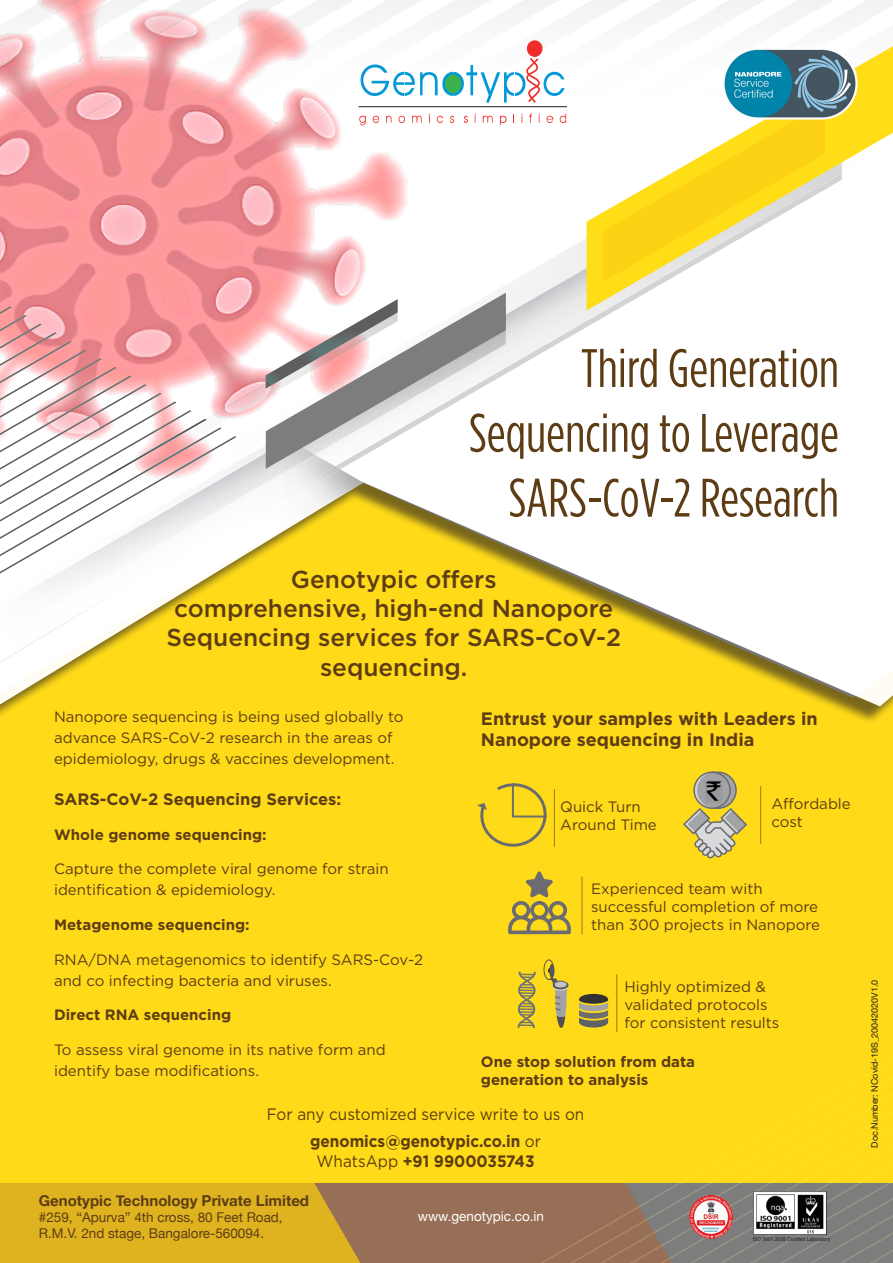
<style>
.page{position:relative;width:893px;height:1263px;background:#fff}
.page>*{position:absolute;margin:0;border:0;box-sizing:border-box;transform-origin:0 0}
.t1{font:condensed 54px/64.8px "Gotham HTF";color:#5d3c14;text-align:right}
.t2{font:500 24.45px/29.4px "Gotham HTF";color:#5d3c14;text-align:center}
.t3{font:700 18px/21.6px "Gotham HTF";color:#5d3c14}
.t4{font:700 16.5px/19.8px "Gotham HTF";color:#5d3c0c;text-align:center;scale:.93 1}
.t5{font:16.5px "Gotham HTF";color:#5d3c0c;scale:.93 1}
.t6{font:700 16.5px "Gotham HTF";color:#5d3c14}
.t7{font:15px/18px "Gotham HTF";color:#5d3c14}
.t8{font:700 15px/18px "Gotham HTF";color:#5d3c14}
.contact_us{font:700 15px "Helvetica Neue";color:#5d3c14}
.contact_us-2{font:13.5px/16.2px "Helvetica Neue";color:#5d3c14}
.contact_us-3{font:13.5px "Helvetica Neue";color:#fff}
.t9{font:9px "Helvetica Neue";color:#231f20}
.t10{font:5.4px "Arial";color:#231f20;scale:.89 1}
.s1{font-weight:400}
</style>
<div class="page">
<div style="left:0;top:729px;width:893px;height:382px;background:#ffda18"></div>
<div style="left:521px;top:1059px;width:372px;height:52px;background:#ffda18"></div>
<div style="left:551px;top:1076px;width:342px;height:35px;background:#ffda18"></div>
<div style="left:581px;top:1094px;width:312px;height:17px;background:#ffda18"></div>
<svg style="left:0;top:1111px;width:893px;height:152px;background:#d6b331"></svg>
<div style="left:0;top:432px;width:893px;height:297px;background:#ffda18"></div>
<svg style="left:0;top:432px;width:893px;height:279px"></svg>
<img style="left:8px;top:636px;width:150px;height:13px">
<img style="left:158px;top:568px;width:106px;height:6px">
<img style="left:236px;top:125px;width:598px;height:443px">
<svg style="left:586px;top:46px;width:307px;height:265px"></svg>
<svg style="left:603px;top:103px;width:222px;height:179px"></svg>
<img style="left:0;top:632px;width:158px;height:4px">
<img style="left:0;top:573px;width:158px;height:59px">
<img style="left:236px;top:472px;width:270px;height:73px">
<svg style="left:0;top:489px;width:236px;height:84px;background:#f3f3f2"></svg>
<svg style="left:425px;top:293px;width:81px;height:179px"></svg>
<svg style="left:437px;top:116px;width:6px;height:7px"></svg>
<svg style="left:450px;top:116px;width:4px;height:7px"></svg>
<svg style="left:464px;top:116px;width:4px;height:7px"></svg>
<svg style="left:483px;top:116px;width:10px;height:7px"></svg>
<svg style="left:500px;top:116px;width:6px;height:9px"></svg>
<svg style="left:529px;top:113px;width:3px;height:10px"></svg>
<svg style="left:547px;top:116px;width:6px;height:7px"></svg>
<svg style="left:560px;top:114px;width:6px;height:9px"></svg>
<div style="left:527px;top:40px;width:15px;height:17px;background:#ee2d28;border-radius:50%"></div>
<svg style="left:425px;top:58px;width:139px;height:45px"></svg>
<hr style="left:359px;top:106px;width:208px;height:1px;background:#231f20">
<div style="left:719px;top:47px;width:139px;height:72px;background:#fff;border-radius:36px"></div>
<img style="left:724px;top:48px;width:132px;height:71px">
<img style="left:0;top:0;width:425px;height:489px">
<img style="left:754px;top:1192px;width:73px;height:42px">
<img style="left:689px;top:1195px;width:44px;height:44px;border-radius:22px">
<svg style="left:477px;top:780px;width:73px;height:69px;background:#ebcb23"></svg>
<hr style="left:554px;top:789px;width:1px;height:58px;background:#5d3c14">
<svg style="left:508px;top:871px;width:63px;height:63px;background:#cbb336"></svg>
<hr style="left:581px;top:876px;width:1px;height:58px;background:#5d3c14">
<svg style="left:683px;top:771px;width:64px;height:87px;background:#cebe65"></svg>
<hr style="left:760px;top:786px;width:1px;height:58px;background:#5d3c14">
<img style="left:705px;top:780px;width:17px;height:22px">
<svg style="left:579px;top:994px;width:29px;height:33px"></svg>
<div style="left:544px;top:960px;width:10px;height:20px;border:1px solid #575759;border-radius:50%"></div>
<svg style="left:548px;top:968px;width:21px;height:60px"></svg>
<div style="left:549px;top:964px;width:5px;height:14px;background:#575759;border-radius:50%"></div>
<hr style="left:616px;top:974px;width:1px;height:58px;background:#5d3c14">
<svg style="left:518px;top:971px;width:18px;height:57px"></svg>
<p class="t1" style="left:469px;top:335px;width:372px">Third Generation<br>Sequencing to Leverage<br>SARS-CoV-2 Research</p>
<p class="t2" style="left:166px;top:564px;width:456px">Genotypic offers<br>comprehensive, high-end Nanopore<br>Sequencing services for SARS-CoV-2 sequencing.</p>
<p class="t7" style="left:54px;top:706px;width:351px;line-height:21px">Nanopore sequencing is being used globally to advance SARS-CoV-2 research in the areas of epidemiology, drugs &amp; vaccines development.</p>
<p class="t6" style="left:54px;top:790px;width:289px">SARS-CoV-2 Sequencing Services:</p>
<p class="t8" style="left:54px;top:825px;width:214px">Whole genome sequencing:</p>
<p class="t7" style="left:54px;top:858px;width:336px;line-height:21px">Capture the complete viral genome for strain identification &amp; epidemiology.</p>
<p class="t8" style="left:54px;top:915px;width:197px">Metagenome sequencing:</p>
<p class="t7" style="left:54px;top:948px;width:371px;line-height:21px">RNA/DNA metagenomics to identify SARS-Cov-2 and co infecting bacteria and viruses.</p>
<p class="t8" style="left:54px;top:1005px;width:179px">Direct RNA sequencing</p>
<p class="t7" style="left:54px;top:1038px;width:333px;line-height:21px">To assess viral genome in its native form and identify base modifications.</p>
<p class="t3" style="left:481px;top:707px;width:338px">Entrust your samples with Leaders in<br>Nanopore sequencing in India</p>
<p class="t7" style="left:560px;top:798px;width:98px">Quick Turn<br>Around Time</p>
<p class="t7" style="left:771px;top:795px;width:81px">Affordable cost</p>
<p class="t7" style="left:591px;top:879px;width:231px">Experienced team with successful completion of more than 300 projects in Nanopore</p>
<p class="t7" style="left:624px;top:977px;width:156px">Highly optimized &amp; validated protocols for consistent results</p>
<p class="t8" style="left:481px;top:1052px;width:216px">One stop solution from data generation to analysis</p>
<p class="t5" style="left:267px;top:1105px;width:343px">For any customized service write to us on</p>
<p class="t4" style="left:310px;top:1130px;width:250px">genomics@genotypic.co.in <span class="s1">or<br>WhatsApp</span> +91 9900035743</p>
<p class="contact_us" style="left:39px;top:1188px;width:272px">Genotypic Technology Private Limited</p>
<p class="contact_us-2" style="left:39px;top:1210px;width:245px">#259, “Apurva” 4th cross, 80 Feet Road,<br>R.M.V. 2nd stage, Bangalore-560094.</p>
<p class="contact_us-3" style="left:418px;top:1207px;width:128px">www.genotypic.co.in</p>
<p class="t10" style="left:753px;top:1235px;width:88px">ISO 9001 2008 Certified Laboratory</p>
<p class="t9" style="left:868px;top:1148px;width:170px;rotate:-90deg">Doc.Number: NCovid-19S_20042020V1.0</p>
</div>
